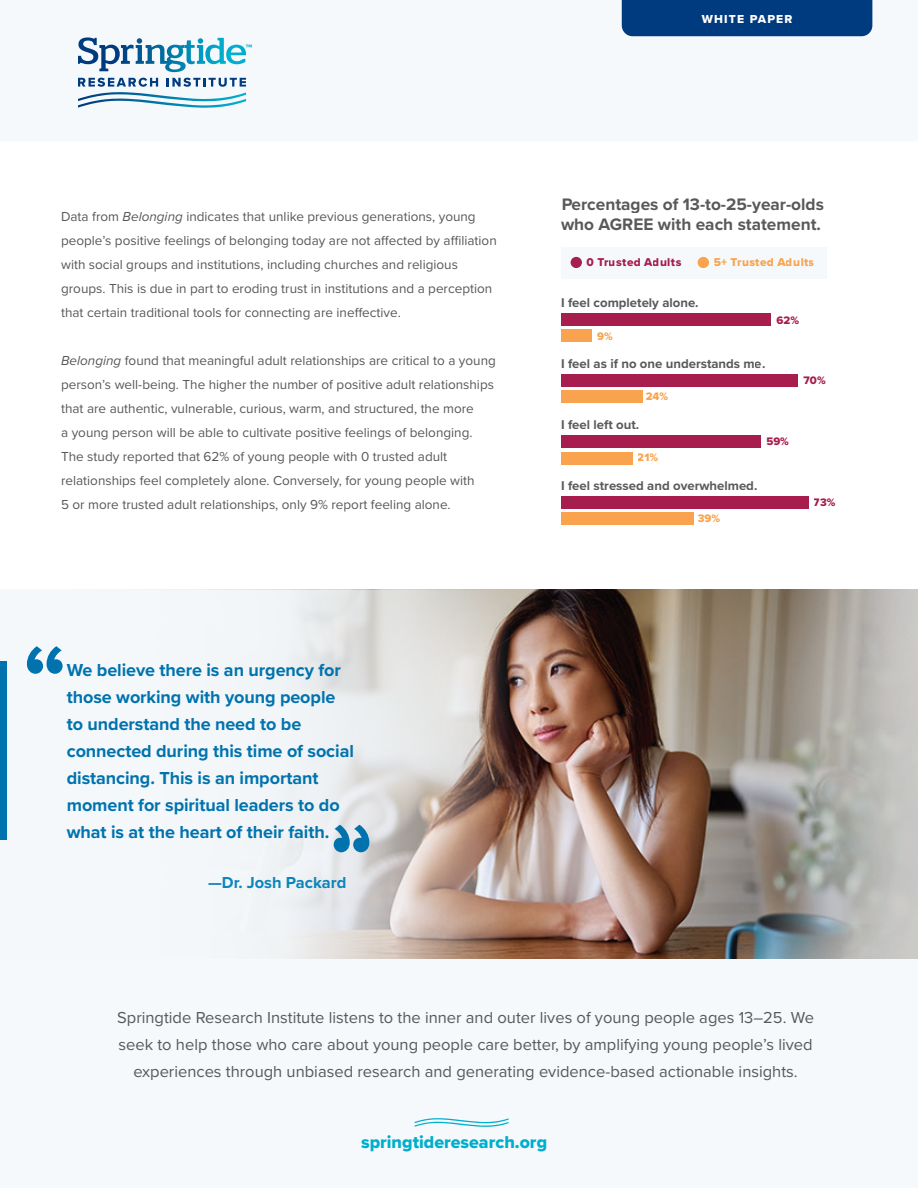
<style>
.page{position:relative;width:918px;height:1188px;background:#fff}
.page>*{position:absolute;margin:0;border:0;box-sizing:border-box;transform-origin:0 0}
.t1{font:700 18px/27px "Proxima Nova";letter-spacing:-.005em;color:#0073ae}
.t2{font:17.85px "Proxima Nova Extrabld";color:#00aecd}
.t3{font:700 17.25px/20.7px "Proxima Nova";color:#58595b}
.t4{font:16.5px/27px "Proxima Nova";color:#57585a;text-align:center}
.t5{font:700 16.5px "Proxima Nova";color:#0c85bb}
.t6{font:13.5px/24px "Proxima Nova";color:#57585a}
.t7{font:700 13.2px "Proxima Nova";color:#58595b}
.t8{font:12px "Proxima Nova Extrabld";letter-spacing:.1em;color:#fff}
.t9{font:11.85px "Proxima Nova Extrabld";letter-spacing:.03em;color:#f9a34e}
.t10{font:11.85px "Proxima Nova Extrabld";letter-spacing:.02em;color:#a71d4e}
.t11{font:11.25px "Proxima Nova Extrabld";color:#a71d4e}
.t12{font:11.25px "Proxima Nova Extrabld";color:#f9a34e}
.s1{font-style:italic}
</style>
<div class="page">
<img style="left:0;top:589px;width:918px;height:369px">
<svg style="left:21px;top:589px;width:489px;height:385px;fill:#f2f6f8"></svg>
<svg style="left:78px;top:78px;width:168px;height:30px"></svg>
<svg style="left:78px;top:37px;width:174px;height:35px"></svg>
<div style="left:561px;top:247px;width:266px;height:32px;background:#f5f9fc"></div>
<div style="left:561px;top:329px;width:31px;height:13px;background:#f9a34e"></div>
<div style="left:561px;top:314px;width:210px;height:12px;background:#a71d4e"></div>
<div style="left:561px;top:390px;width:81px;height:13px;background:#f9a34e"></div>
<div style="left:561px;top:374px;width:237px;height:13px;background:#a71d4e"></div>
<div style="left:561px;top:452px;width:71px;height:12px;background:#f9a34e"></div>
<div style="left:561px;top:435px;width:200px;height:13px;background:#a71d4e"></div>
<div style="left:561px;top:512px;width:132px;height:13px;background:#f9a34e"></div>
<div style="left:561px;top:496px;width:247px;height:13px;background:#a71d4e"></div>
<div style="left:571px;top:257px;width:11px;height:11px;background:#a71d4e;border-radius:50%"></div>
<div style="left:698px;top:257px;width:11px;height:11px;background:#f9a34e;border-radius:50%"></div>
<div style="left:622px;top:0;width:250px;height:36px;background:#013b7f"></div>
<svg style="left:415px;top:1118px;width:94px;height:9px"></svg>
<svg style="left:27px;top:646px;width:36px;height:28px"></svg>
<svg style="left:334px;top:825px;width:35px;height:27px"></svg>
<div style="left:0;top:662px;width:6px;height:178px;background:#0073ae"></div>
<p class="t8" style="left:702px;top:10px;width:92px">WHITE PAPER</p>
<p class="t6" style="left:61px;top:204px;width:437px">Data from <span class="s1">Belonging</span> indicates that unlike previous generations, young people’s positive feelings of belonging today are not affected by affiliation with social groups and institutions, including churches and religious groups. This is due in part to eroding trust in institutions and a perception that certain traditional tools for connecting are ineffective.</p>
<p class="t6" style="left:61px;top:348px;width:436px"><span class="s1">Belonging</span> found that meaningful adult relationships are critical to a young person’s well-being. The higher the number of positive adult relationships that are authentic, vulnerable, curious, warm, and structured, the more<br>a young person will be able to cultivate positive feelings of belonging.<br>The study reported that 62% of young people with 0 trusted adult relationships feel completely alone. Conversely, for young people with<br>5 or more trusted adult relationships, only 9% report feeling alone.</p>
<h1 class="t1" style="left:67px;top:656px;width:289px">We believe there is an urgency for those working with young people to understand the need to be connected during this time of social distancing. This is an important moment for spiritual leaders to do what is at the heart of their faith.</h1>
<p class="t5" style="left:208px;top:870px;width:140px">—Dr. Josh Packard</p>
<p class="t3" style="left:561px;top:193px;width:264px">Percentages of 13-to-25-year-olds who AGREE with each statement.</p>
<p class="t10" style="left:587px;top:254px;width:96px">0 Trusted Adults</p>
<p class="t9" style="left:714px;top:254px;width:103px">5+ Trusted Adults</p>
<p class="t7" style="left:561px;top:293px;width:139px">I feel completely alone.</p>
<p class="t12" style="left:597px;top:327px;width:17px">9%</p>
<p class="t7" style="left:561px;top:354px;width:206px">I feel as if no one understands me.</p>
<p class="t12" style="left:646px;top:388px;width:24px">24%</p>
<p class="t11" style="left:777px;top:312px;width:24px">62%</p>
<p class="t11" style="left:804px;top:372px;width:24px">70%</p>
<p class="t7" style="left:561px;top:415px;width:80px">I feel left out.</p>
<p class="t12" style="left:638px;top:449px;width:22px">21%</p>
<p class="t7" style="left:561px;top:475px;width:198px">I feel stressed and overwhelmed.</p>
<p class="t12" style="left:698px;top:510px;width:24px">39%</p>
<p class="t11" style="left:766px;top:433px;width:24px">59%</p>
<p class="t11" style="left:814px;top:494px;width:23px">73%</p>
<p class="t4" style="left:117px;top:1003px;width:698px">Springtide Research Institute listens to the inner and outer lives of young people ages 13–25. We seek to help those who care about young people care better, by amplifying young people’s lived experiences through unbiased research and generating evidence-based actionable insights.</p>
<h2 class="t2" style="left:361px;top:1129px;width:188px">springtideresearch.org</h2>
</div>
